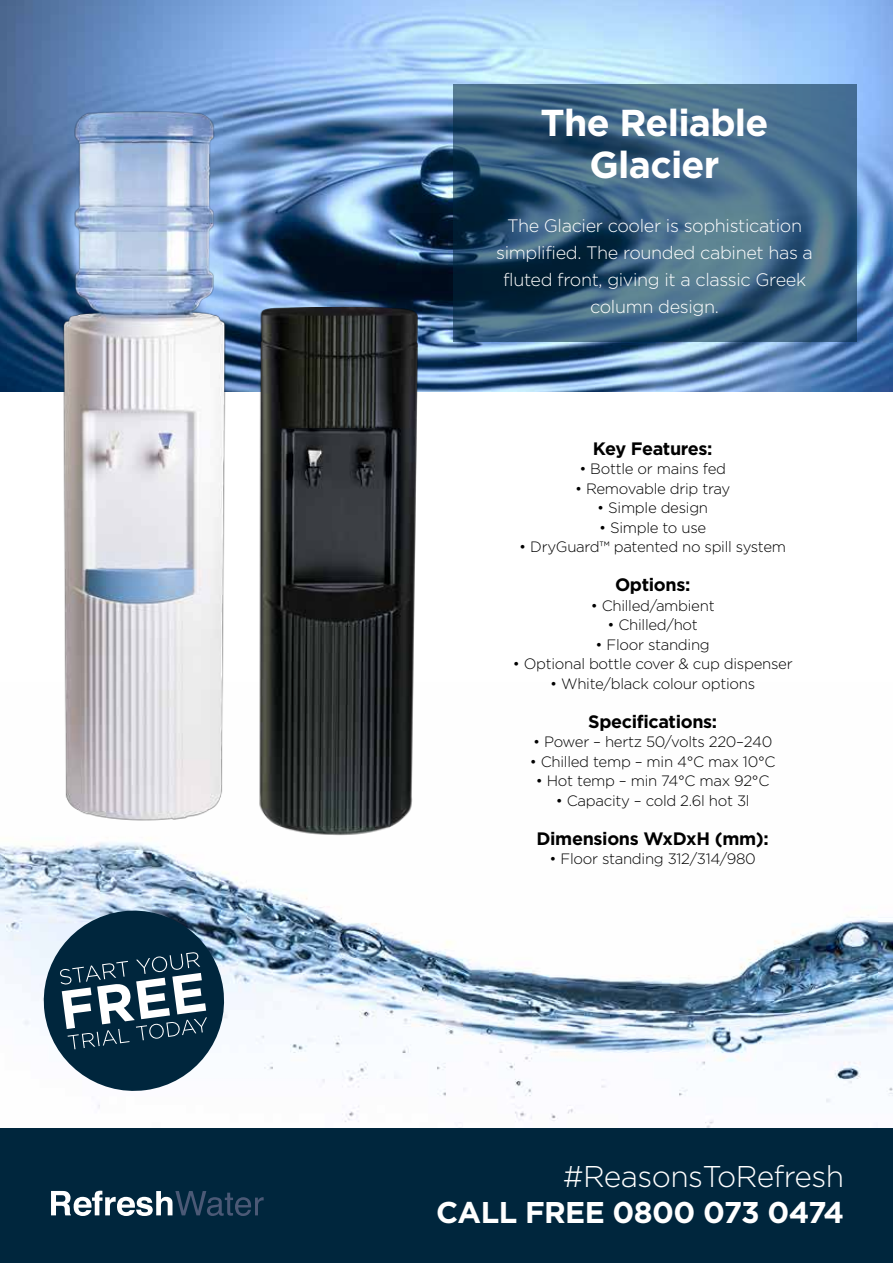
<style>
.page{position:relative;width:893px;height:1263px;background:#fff}
.page>*{position:absolute;margin:0;border:0;box-sizing:border-box;transform-origin:0 0}
.t1{font:700 37.5px/42px "Gotham";letter-spacing:-.02em;color:#fff;text-align:center}
.t2{font:700 30px "Gotham";color:#fff}
.t3{font:300 30px "Gotham";letter-spacing:-.02em;color:#fff}
.t4{font:300 18px/27px "Gotham";letter-spacing:-.02em;color:#fff;text-align:center}
.t5{font:700 18px "Gotham";letter-spacing:-.02em;color:#010101}
.t6{font:300 15px "Gotham";letter-spacing:-.02em;color:#010101}
</style>
<div class="page">
<img style="left:0;top:842px;width:893px;height:286px">
<img style="left:0;top:0;width:893px;height:391px">
<svg style="left:453px;top:85px;width:403px;height:257px;background:#3a607c"></svg>
<svg style="left:38px;top:905px;width:192px;height:191px"></svg>
<div style="left:0;top:1128px;width:893px;height:135px;background:#00263d"></div>
<svg style="left:51px;top:1191px;width:213px;height:25px"></svg>
<img style="left:55px;top:102px;width:178px;height:719px">
<img style="left:237px;top:307px;width:209px;height:546px">
<h1 class="t1" style="left:541px;top:100px;width:229px">The Reliable<br>Glacier</h1>
<p class="t4" style="left:496px;top:212px;width:318px">The Glacier cooler is sophistication simplified. The rounded cabinet has a fluted front, giving it a classic Greek column design.</p>
<p class="t5" style="left:593px;top:438px;width:121px">Key Features:</p>
<p class="t6" style="left:579px;top:461px;width:148px">• Bottle or mains fed</p>
<p class="t6" style="left:575px;top:480px;width:157px">• Removable drip tray</p>
<p class="t6" style="left:597px;top:500px;width:112px">• Simple design</p>
<p class="t6" style="left:599px;top:519px;width:109px">• Simple to use</p>
<p class="t6" style="left:519px;top:539px;width:268px">• DryGuard™ patented no spill system</p>
<p class="t5" style="left:615px;top:574px;width:77px">Options:</p>
<p class="t6" style="left:591px;top:597px;width:125px">• Chilled/ambient</p>
<p class="t6" style="left:607px;top:617px;width:92px">• Chilled/hot</p>
<p class="t6" style="left:596px;top:636px;width:116px">• Floor standing</p>
<p class="t6" style="left:513px;top:656px;width:281px">• Optional bottle cover &amp; cup dispenser</p>
<p class="t6" style="left:550px;top:675px;width:207px">• White/black colour options</p>
<p class="t5" style="left:588px;top:711px;width:130px">Specifications:</p>
<p class="t6" style="left:533px;top:734px;width:241px">• Power – hertz 50/volts 220–240</p>
<p class="t6" style="left:530px;top:753px;width:247px">• Chilled temp – min 4°C max 10°C</p>
<p class="t6" style="left:536px;top:773px;width:235px">• Hot temp – min 74°C max 92°C</p>
<p class="t6" style="left:556px;top:792px;width:195px">• Capacity – cold 2.6l hot 3l</p>
<p class="t5" style="left:536px;top:828px;width:234px">Dimensions WxDxH (mm):</p>
<p class="t6" style="left:550px;top:851px;width:208px">• Floor standing 312/314/980</p>
<h2 class="t3" style="left:563px;top:1160px;width:283px">#ReasonsToRefresh</h2>
<h2 class="t2" style="left:436px;top:1195px;width:410px">CALL FREE 0800 073 0474</h2>
</div>
